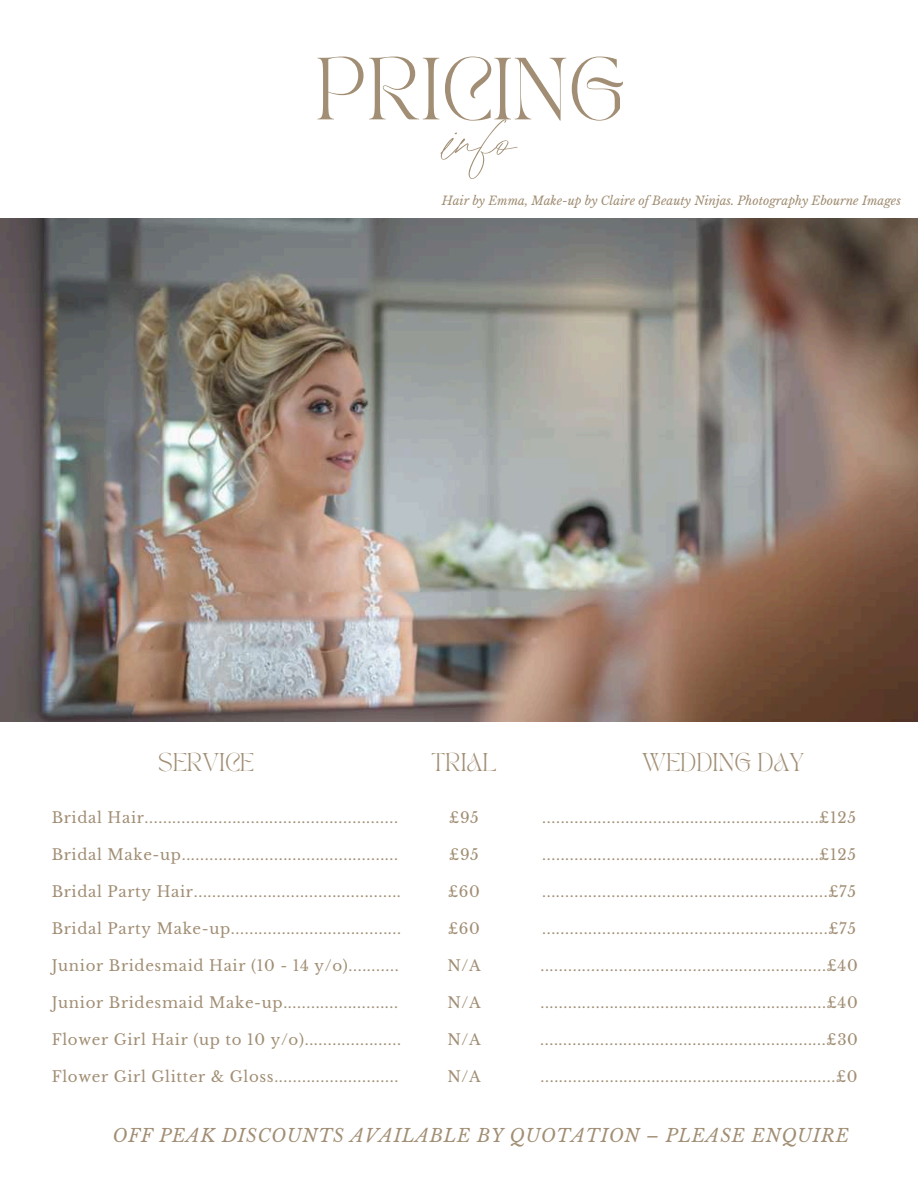
<style>
.page{position:relative;width:918px;height:1188px;background:#fff}
.page>*{position:absolute;margin:0;border:0;box-sizing:border-box;transform-origin:0 0}
.t1{font:105.6px "Jules Otonomi Free";color:#a18e74}
.t2{font:61.65px "TAN PEARL Regular";color:#a18e74}
.t3{font:italic 18px "Libre Baskerville";letter-spacing:.045em;color:#a18e74}
.t4{font:18px "TAN PEARL Regular";color:#a18e74}
.t5{font:15px "Libre Baskerville";letter-spacing:.045em;color:#a18e74}
.t6{font:italic 12px "Libre Baskerville";color:#a18e74}
</style>
<div class="page">
<img style="left:0;top:219px;width:918px;height:503px">
<h2 class="t2" style="left:316px;top:56px;width:311px">PRICING</h2>
<h1 class="t1" style="left:445px;top:105px;width:74px">info</h1>
<p class="t6" style="left:442px;top:193px;width:461px">Hair by Emma, Make-up by Claire of Beauty Ninjas. Photography Ebourne Images</p>
<p class="t4" style="left:158px;top:753px;width:97px">SERVICE</p>
<p class="t5" style="left:52px;top:808px;width:348px">Bridal Hair.......................................................</p>
<p class="t5" style="left:52px;top:845px;width:348px">Bridal Make-up...............................................</p>
<p class="t5" style="left:52px;top:882px;width:351px">Bridal Party Hair.............................................</p>
<p class="t5" style="left:52px;top:919px;width:351px">Bridal Party Make-up.....................................</p>
<p class="t5" style="left:52px;top:957px;width:348px">Junior Bridesmaid Hair (10 - 14 y/o)...........</p>
<p class="t5" style="left:52px;top:994px;width:348px">Junior Bridesmaid Make-up.........................</p>
<p class="t5" style="left:52px;top:1031px;width:351px">Flower Girl Hair (up to 10 y/o).....................</p>
<p class="t5" style="left:52px;top:1068px;width:348px">Flower Girl Glitter &amp; Gloss...........................</p>
<p class="t4" style="left:432px;top:753px;width:66px">TRIAL</p>
<p class="t4" style="left:642px;top:753px;width:164px">WEDDING DAY</p>
<p class="t5" style="left:449px;top:808px;width:31px">£95</p>
<p class="t5" style="left:449px;top:845px;width:31px">£95</p>
<p class="t5" style="left:448px;top:882px;width:33px">£60</p>
<p class="t5" style="left:448px;top:919px;width:33px">£60</p>
<p class="t5" style="left:447px;top:957px;width:35px">N/A</p>
<p class="t5" style="left:447px;top:994px;width:35px">N/A</p>
<p class="t5" style="left:447px;top:1031px;width:35px">N/A</p>
<p class="t5" style="left:447px;top:1068px;width:35px">N/A</p>
<p class="t5" style="left:542px;top:808px;width:315px">............................................................£125</p>
<p class="t5" style="left:542px;top:845px;width:315px">............................................................£125</p>
<p class="t5" style="left:542px;top:882px;width:315px">..............................................................£75</p>
<p class="t5" style="left:542px;top:919px;width:315px">..............................................................£75</p>
<p class="t5" style="left:540px;top:957px;width:319px">..............................................................£40</p>
<p class="t5" style="left:540px;top:994px;width:319px">..............................................................£40</p>
<p class="t5" style="left:540px;top:1031px;width:319px">..............................................................£30</p>
<p class="t5" style="left:540px;top:1068px;width:319px">................................................................£0</p>
<p class="t3" style="left:113px;top:1124px;width:738px">OFF PEAK DISCOUNTS AVAILABLE BY QUOTATION – PLEASE ENQUIRE</p>
</div>
